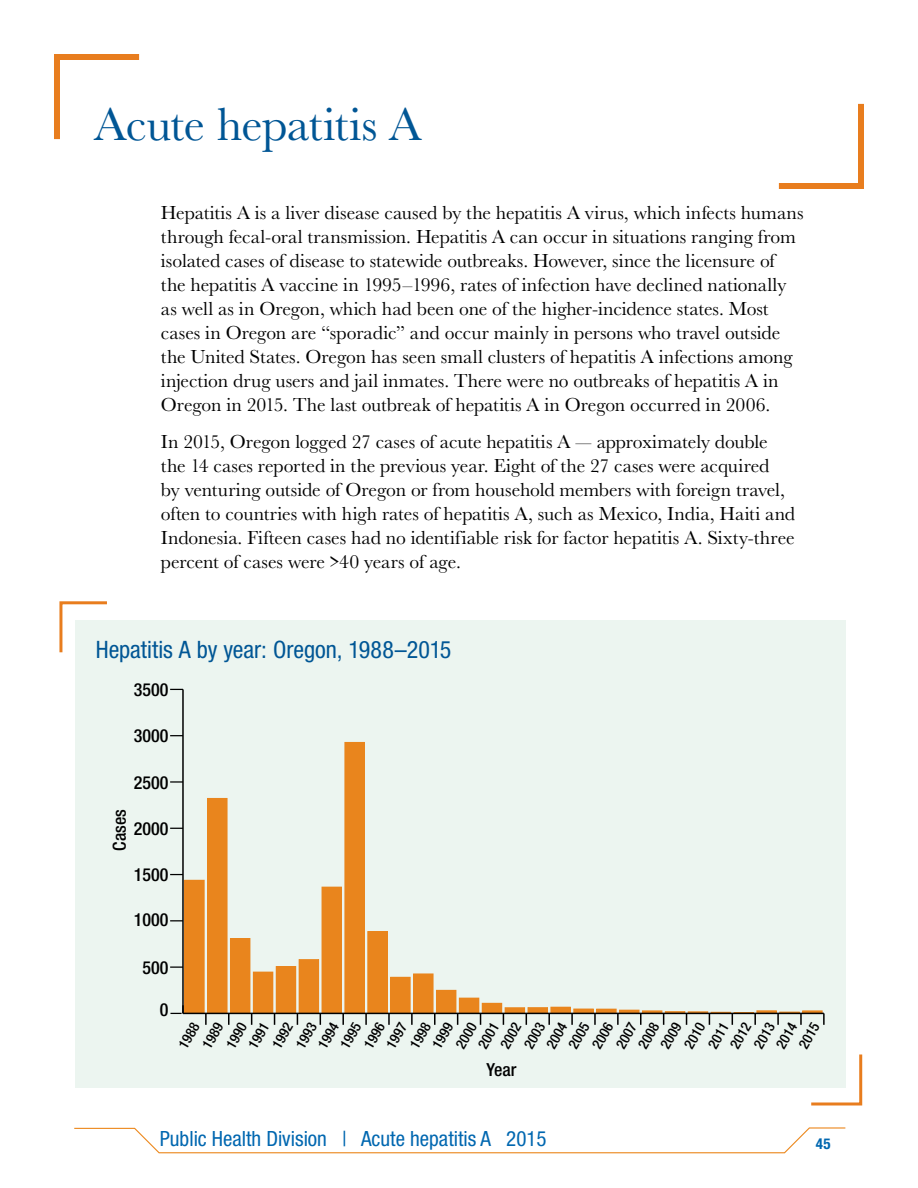
<style>
.page{position:relative;width:918px;height:1188px;background:#fff}
.page>*{position:absolute;margin:0;border:0;box-sizing:border-box;transform-origin:0 0}
.t1{font:48px "Baskerville URW";letter-spacing:-.01em;color:#005695}
.t2{font:condensed 24px "Helvetica Neue LT Std";color:#005695}
.footer_disease{font:condensed 21px "Helvetica Neue LT Std";color:#0067b0}
.Body{font:19.5px/24px "Baskerville URW";color:#000}
.t3{font:500 condensed 18px "Helvetica Neue LT Std";color:#000}
.Citation{font:700 condensed 15px "Helvetica Neue LT Std";color:#0067b0}
.t4{font:500 condensed 14.25px/19.2px "Helvetica Neue LT Std";color:#000}
</style>
<div class="page">
<svg style="left:74px;top:1127px;width:772px;height:27px"></svg>
<svg style="left:778px;top:103px;width:86px;height:86px"></svg>
<svg style="left:54px;top:54px;width:86px;height:86px"></svg>
<svg style="left:811px;top:1054px;width:52px;height:52px"></svg>
<svg style="left:59px;top:601px;width:48px;height:52px"></svg>
<div style="left:75px;top:620px;width:771px;height:468px;background:#ecf5f0"></div>
<div style="left:185px;top:880px;width:19px;height:133px;background:#e9851d"></div>
<div style="left:184px;top:880px;width:21px;height:134px;border:1px solid #e9851d"></div>
<div style="left:208px;top:798px;width:19px;height:215px;background:#e9851d"></div>
<div style="left:207px;top:798px;width:20px;height:216px;border:1px solid #e9851d"></div>
<div style="left:230px;top:939px;width:20px;height:74px;background:#e9851d"></div>
<div style="left:230px;top:938px;width:20px;height:76px;border:1px solid #e9851d"></div>
<div style="left:253px;top:972px;width:20px;height:41px;background:#e9851d"></div>
<div style="left:276px;top:967px;width:20px;height:46px;background:#e9851d"></div>
<div style="left:276px;top:966px;width:20px;height:48px;border:1px solid #e9851d"></div>
<div style="left:299px;top:960px;width:20px;height:53px;background:#e9851d"></div>
<div style="left:299px;top:959px;width:20px;height:55px;border:1px solid #e9851d"></div>
<div style="left:322px;top:887px;width:19px;height:126px;background:#e9851d"></div>
<div style="left:322px;top:887px;width:20px;height:127px;border:1px solid #e9851d"></div>
<div style="left:345px;top:742px;width:19px;height:271px;background:#e9851d"></div>
<div style="left:345px;top:742px;width:20px;height:272px;border:1px solid #e9851d"></div>
<div style="left:368px;top:932px;width:19px;height:81px;background:#e9851d"></div>
<div style="left:367px;top:931px;width:21px;height:83px;border:1px solid #e9851d"></div>
<div style="left:391px;top:977px;width:19px;height:36px;background:#e9851d"></div>
<div style="left:390px;top:977px;width:21px;height:37px;border:1px solid #e9851d"></div>
<div style="left:414px;top:974px;width:19px;height:39px;background:#e9851d"></div>
<div style="left:413px;top:974px;width:20px;height:40px;border:1px solid #e9851d"></div>
<div style="left:436px;top:990px;width:20px;height:23px;background:#e9851d"></div>
<div style="left:436px;top:990px;width:20px;height:24px;border:1px solid #e9851d"></div>
<div style="left:459px;top:998px;width:20px;height:15px;background:#e9851d"></div>
<div style="left:459px;top:998px;width:20px;height:16px;border:1px solid #e9851d"></div>
<div style="left:482px;top:1003px;width:20px;height:10px;background:#e9851d"></div>
<div style="left:482px;top:1003px;width:20px;height:11px;border:1px solid #e9851d"></div>
<div style="left:505px;top:1008px;width:20px;height:5px;background:#e9851d"></div>
<div style="left:505px;top:1007px;width:20px;height:7px;border:1px solid #e9851d"></div>
<div style="left:528px;top:1008px;width:19px;height:5px;background:#e9851d"></div>
<div style="left:528px;top:1007px;width:20px;height:7px;border:1px solid #e9851d"></div>
<div style="left:551px;top:1007px;width:19px;height:6px;background:#e9851d"></div>
<div style="left:551px;top:1007px;width:20px;height:7px;border:1px solid #e9851d"></div>
<hr style="left:574px;top:1009px;width:19px;height:4px;background:#e9851d">
<div style="left:573px;top:1009px;width:21px;height:5px;border:1px solid #e9851d"></div>
<hr style="left:597px;top:1009px;width:19px;height:4px;background:#e9851d">
<div style="left:596px;top:1009px;width:21px;height:5px;border:1px solid #e9851d"></div>
<div style="left:619px;top:1010px;width:20px;height:4px;border:1px solid #e9851d"></div>
<div style="left:642px;top:1011px;width:20px;height:3px;border:1px solid #e9851d"></div>
<hr style="left:183px;top:1013px;width:641px;height:1px;background:#000">
<svg style="left:205px;top:1014px;width:2px;height:11px"></svg>
<svg style="left:228px;top:1014px;width:2px;height:11px"></svg>
<svg style="left:342px;top:1014px;width:2px;height:11px"></svg>
<svg style="left:365px;top:1014px;width:2px;height:11px"></svg>
<svg style="left:388px;top:1014px;width:2px;height:11px"></svg>
<svg style="left:411px;top:1014px;width:2px;height:11px"></svg>
<svg style="left:434px;top:1014px;width:2px;height:11px"></svg>
<svg style="left:548px;top:1014px;width:2px;height:11px"></svg>
<svg style="left:571px;top:1014px;width:2px;height:11px"></svg>
<svg style="left:594px;top:1014px;width:2px;height:11px"></svg>
<svg style="left:617px;top:1014px;width:2px;height:11px"></svg>
<svg style="left:640px;top:1014px;width:2px;height:11px"></svg>
<svg style="left:663px;top:1011px;width:162px;height:14px"></svg>
<hr style="left:182px;top:689px;width:2px;height:324px;background:#000">
<svg style="left:170px;top:1005px;width:14px;height:9px"></svg>
<svg style="left:170px;top:966px;width:13px;height:2px"></svg>
<svg style="left:170px;top:920px;width:13px;height:1px"></svg>
<svg style="left:170px;top:874px;width:12px;height:1px"></svg>
<svg style="left:170px;top:828px;width:12px;height:1px"></svg>
<svg style="left:170px;top:781px;width:13px;height:2px"></svg>
<svg style="left:170px;top:735px;width:12px;height:1px"></svg>
<svg style="left:170px;top:689px;width:12px;height:1px"></svg>
<h1 class="t1" style="left:94px;top:96px;width:328px">Acute hepatitis A</h1>
<p class="Body" style="left:161px;top:201px;width:644px">Hepatitis A is a liver disease caused by the hepatitis A virus, which infects humans through fecal-oral transmission. Hepatitis A can occur in situations ranging from isolated cases of disease to statewide outbreaks. However, since the licensure of the hepatitis A vaccine in 1995–1996, rates of infection have declined nationally as well as in Oregon, which had been one of the higher-incidence states. Most cases in Oregon are “sporadic” and occur mainly in persons who travel outside the United States. Oregon has seen small clusters of hepatitis A infections among injection drug users and jail inmates. There were no outbreaks of hepatitis A in Oregon in 2015. The last outbreak of hepatitis A in Oregon occurred in 2006.</p>
<p class="Body" style="left:161px;top:430px;width:636px">In 2015, Oregon logged 27 cases of acute hepatitis A — approximately double the 14 cases reported in the previous year. Eight of the 27 cases were acquired<br>by venturing outside of Oregon or from household members with foreign travel, often to countries with high rates of hepatitis A, such as Mexico, India, Haiti and Indonesia. Fifteen cases had no identifiable risk for factor hepatitis A. Sixty-three percent of cases were &gt;40 years of age.</p>
<p class="t2" style="left:96px;top:635px;width:357px">Hepatitis A by year: Oregon, 1988–2015</p>
<p class="t3" style="left:134px;top:679px;width:36px">3500</p>
<p class="t3" style="left:134px;top:725px;width:36px">3000</p>
<p class="t3" style="left:134px;top:772px;width:36px">2500</p>
<p class="t3" style="left:109px;top:851px;width:43px;rotate:-90deg">Cases</p>
<p class="t3" style="left:134px;top:818px;width:36px">2000</p>
<p class="t3" style="left:134px;top:864px;width:36px">1500</p>
<p class="t3" style="left:134px;top:909px;width:36px">1000</p>
<p class="t3" style="left:143px;top:957px;width:27px">500</p>
<p class="t3" style="left:160px;top:999px;width:10px">0</p>
<p class="t4" style="left:174px;top:1042px;width:29px;rotate:-60deg">1988</p>
<p class="t4" style="left:197px;top:1042px;width:29px;rotate:-60deg">1989</p>
<p class="t4" style="left:221px;top:1042px;width:29px;rotate:-60deg">1990</p>
<p class="t4" style="left:243px;top:1042px;width:29px;rotate:-60deg">1991</p>
<p class="t4" style="left:267px;top:1042px;width:29px;rotate:-60deg">1992</p>
<p class="t4" style="left:291px;top:1042px;width:29px;rotate:-60deg">1993</p>
<p class="t4" style="left:319px;top:1033px;width:29px;text-indent:-11px;rotate:-60deg">1994<br>1995</p>
<p class="t4" style="left:365px;top:1033px;width:29px;text-indent:-11px;rotate:-60deg">1996<br>1997</p>
<p class="t4" style="left:411px;top:1033px;width:29px;text-indent:-11px;rotate:-60deg">1998<br>1999</p>
<p class="t4" style="left:451px;top:1042px;width:29px;rotate:-60deg">2000</p>
<p class="t4" style="left:473px;top:1042px;width:29px;rotate:-60deg">2001</p>
<p class="t4" style="left:496px;top:1042px;width:29px;rotate:-60deg">2002</p>
<p class="t4" style="left:519px;top:1042px;width:29px;rotate:-60deg">2003</p>
<p class="t4" style="left:541px;top:1042px;width:29px;rotate:-60deg">2004</p>
<p class="t4" style="left:564px;top:1042px;width:29px;rotate:-60deg">2005</p>
<p class="t4" style="left:593px;top:1032px;width:29px;line-height:20.5px;text-indent:-12px;rotate:-60deg">2006<br>2007</p>
<p class="t4" style="left:639px;top:1033px;width:29px;text-indent:-11px;rotate:-60deg">2008<br>2009</p>
<p class="t4" style="left:685px;top:1032px;width:29px;line-height:20.5px;text-indent:-12px;rotate:-60deg">2010<br>2011</p>
<p class="t4" style="left:731px;top:1032px;width:29px;line-height:20.5px;text-indent:-12px;rotate:-60deg">2012<br>2013</p>
<p class="t4" style="left:777px;top:1033px;width:29px;text-indent:-11px;rotate:-60deg">2014<br>2015</p>
<p class="t3" style="left:487px;top:1059px;width:32px">Year</p>
<p class="footer_disease" style="left:160px;top:1126px;width:388px">Public Health Division | Acute hepatitis A 2015</p>
<p class="Citation" style="left:816px;top:1134px;width:16px">45</p>
</div>
